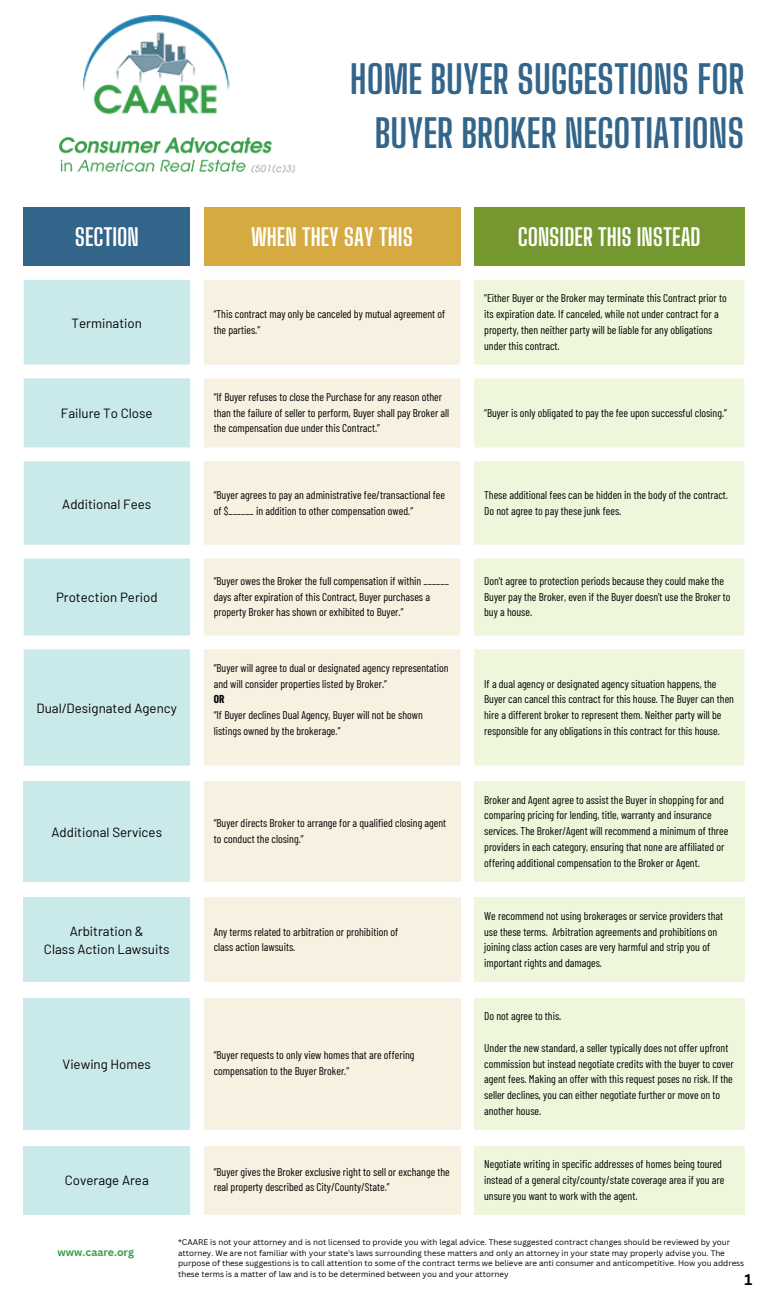
<style>
.page{position:relative;width:768px;height:1293px;background:#fff}
.page>*{position:absolute;margin:0;border:0;box-sizing:border-box;transform-origin:0 0}
.t1{font:700 38.6px/54px "Big Shoulders Display";color:#33658a;text-align:right}
.t2{font:700 23.5px "Big Shoulders Display";color:#fff}
.t3{font:700 15px "Canva Sans";color:#000}
.t4{font:13.3px "Barlow";color:#000}
.t5{font:11.3px/15.8px "Barlow Condensed";color:#000}
.t6{font:700 11.3px "Barlow Condensed";color:#000}
.t7{font:700 10.6px "Canva Sans";color:#399d47}
.t8{font:8px/10.7px "Canva Sans";color:#000}
</style>
<div class="page">
<div style="left:24px;top:208px;width:166px;height:58px;background:#33658a"></div>
<div style="left:204px;top:208px;width:256px;height:58px;background:#d4aa41"></div>
<div style="left:474px;top:208px;width:270px;height:58px;background:#74982f"></div>
<svg style="left:24px;top:280px;width:166px;height:486px;background:#d0ebed"></svg>
<svg style="left:204px;top:280px;width:256px;height:486px;background:#f7f2e5"></svg>
<svg style="left:474px;top:280px;width:270px;height:486px;background:#eff7e0"></svg>
<div style="left:24px;top:781px;width:166px;height:101px;background:#cae9eb"></div>
<div style="left:204px;top:781px;width:256px;height:101px;background:#f7f1e2"></div>
<div style="left:474px;top:781px;width:270px;height:101px;background:#eef7dc"></div>
<div style="left:24px;top:897px;width:166px;height:85px;background:#cae9eb"></div>
<div style="left:204px;top:897px;width:256px;height:85px;background:#f7f1e2"></div>
<div style="left:474px;top:897px;width:270px;height:85px;background:#eef7dc"></div>
<div style="left:24px;top:998px;width:166px;height:132px;background:#cae9eb"></div>
<div style="left:204px;top:998px;width:256px;height:132px;background:#f7f1e2"></div>
<div style="left:474px;top:998px;width:270px;height:132px;background:#eef7dc"></div>
<div style="left:24px;top:1146px;width:166px;height:69px;background:#cae9eb"></div>
<div style="left:204px;top:1146px;width:256px;height:69px;background:#f7f1e2"></div>
<div style="left:474px;top:1146px;width:270px;height:69px;background:#eef7dc"></div>
<img style="left:84px;top:16px;width:146px;height:78px">
<img style="left:59px;top:94px;width:235px;height:78px">
<p class="t1" style="left:350px;top:52px;width:396px">HOME BUYER SUGGESTIONS FOR<br>BUYER BROKER NEGOTIATIONS</p>
<p class="t2" style="left:75px;top:223px;width:66px">SECTION</p>
<h1 class="t2" style="left:251px;top:223px;width:163px">WHEN THEY SAY THIS</h1>
<p class="t2" style="left:518px;top:223px;width:185px">CONSIDER THIS INSTEAD</p>
<p class="t4" style="left:72px;top:315px;width:72px">Termination</p>
<p class="t5" style="left:214px;top:306px;width:233px">“This contract may only be canceled by mutual agreement of the parties.”</p>
<p class="t4" style="left:61px;top:405px;width:93px">Failure To Close</p>
<p class="t5" style="left:214px;top:389px;width:237px">“If Buyer refuses to close the Purchase for any reason other than the failure of seller to perform, Buyer shall pay Broker all the compensation due under this Contract.”</p>
<p class="t5" style="left:484px;top:290px;width:244px">“Either Buyer or the Broker may terminate this Contract prior to its expiration date. If canceled, while not under contract for a property, then neither party will be liable for any obligations under this contract.</p>
<p class="t5" style="left:484px;top:404px;width:244px">“Buyer is only obligated to pay the fee upon successful closing.”</p>
<p class="t4" style="left:62px;top:495px;width:90px">Additional Fees</p>
<p class="t5" style="left:214px;top:486px;width:233px">“Buyer agrees to pay an administrative fee/transactional fee of $______ in addition to other compensation owed.”</p>
<p class="t5" style="left:484px;top:486px;width:245px">These additional fees can be hidden in the body of the contract.<br>Do not agree to pay these junk fees.</p>
<p class="t4" style="left:56px;top:589px;width:103px">Protection Period</p>
<p class="t4" style="left:37px;top:700px;width:142px">Dual/Designated Agency</p>
<p class="t5" style="left:214px;top:572px;width:237px">“Buyer owes the Broker the full compensation if within ______ days after expiration of this Contract, Buyer purchases a property Broker has shown or exhibited to Buyer.”</p>
<p class="t5" style="left:484px;top:572px;width:248px">Don't agree to protection periods because they could make the<br>Buyer pay the Broker, even if the Buyer doesn't use the Broker to buy a house.</p>
<p class="t5" style="left:214px;top:659px;width:236px">“Buyer will agree to dual or designated agency representation and will consider properties listed by Broker.”</p>
<p class="t6" style="left:214px;top:692px;width:12px">OR</p>
<p class="t5" style="left:214px;top:707px;width:211px">“If Buyer declines Dual Agency, Buyer will not be shown listings owned by the brokerage.”</p>
<p class="t5" style="left:484px;top:675px;width:251px">If a dual agency or designated agency situation happens, the Buyer can cancel this contract for this house. The Buyer can then hire a different broker to represent them. Neither party will be responsible for any obligations in this contract for this house.</p>
<p class="t4" style="left:52px;top:823px;width:112px">Additional Services</p>
<p class="t5" style="left:214px;top:815px;width:234px">“Buyer directs Broker to arrange for a qualified closing agent to conduct the closing.”</p>
<p class="t4" style="left:70px;top:923px;width:75px">Arbitration &amp;</p>
<p class="t4" style="left:44px;top:941px;width:127px">Class Action Lawsuits</p>
<p class="t5" style="left:214px;top:923px;width:186px">Any terms related to arbitration or prohibition of</p>
<p class="t5" style="left:214px;top:939px;width:83px">class action lawsuits.</p>
<p class="t4" style="left:63px;top:1056px;width:90px">Viewing Homes</p>
<p class="t5" style="left:214px;top:1047px;width:202px">“Buyer requests to only view homes that are offering compensation to the Buyer Broker.”</p>
<p class="t5" style="left:484px;top:791px;width:246px">Broker and Agent agree to assist the Buyer in shopping for and comparing pricing for lending, title, warranty and insurance services. The Broker/Agent will recommend a minimum of three providers in each category, ensuring that none are affiliated or offering additional compensation to the Broker or Agent.</p>
<p class="t5" style="left:484px;top:908px;width:241px">We recommend not using brokerages or service providers that use these terms. Arbitration agreements and prohibitions on joining class action cases are very harmful and strip you of important rights and damages.</p>
<p class="t5" style="left:484px;top:1008px;width:79px">Do not agree to this.</p>
<p class="t5" style="left:484px;top:1040px;width:251px">Under the new standard, a seller typically does not offer upfront commission but instead negotiate credits with the buyer to cover agent fees. Making an offer with this request poses no risk. If the seller declines, you can either negotiate further or move on to another house.</p>
<p class="t4" style="left:65px;top:1172px;width:86px">Coverage Area</p>
<p class="t5" style="left:214px;top:1163px;width:238px">“Buyer gives the Broker exclusive right to sell or exchange the real property described as City/County/State.”</p>
<p class="t5" style="left:484px;top:1156px;width:242px">Negotiate writing in specific addresses of homes being toured instead of a general city/county/state coverage area if you are unsure you want to work with the agent.</p>
<p class="t7" style="left:57px;top:1244px;width:78px">www.caare.org</p>
<p class="t8" style="left:178px;top:1237px;width:568px">*CAARE is not your attorney and is not licensed to provide you with legal advice. These suggested contract changes should be reviewed by your attorney. We are not familiar with your state's laws surrounding these matters and only an attorney in your state may properly advise you. The purpose of these suggestions is to call attention to some of the contract terms we believe are anti consumer and anticompetitive. How you address these terms is a matter of law and is to be determined between you and your attorney</p>
<h2 class="t3" style="left:744px;top:1269px;width:9px">1</h2>
</div>
